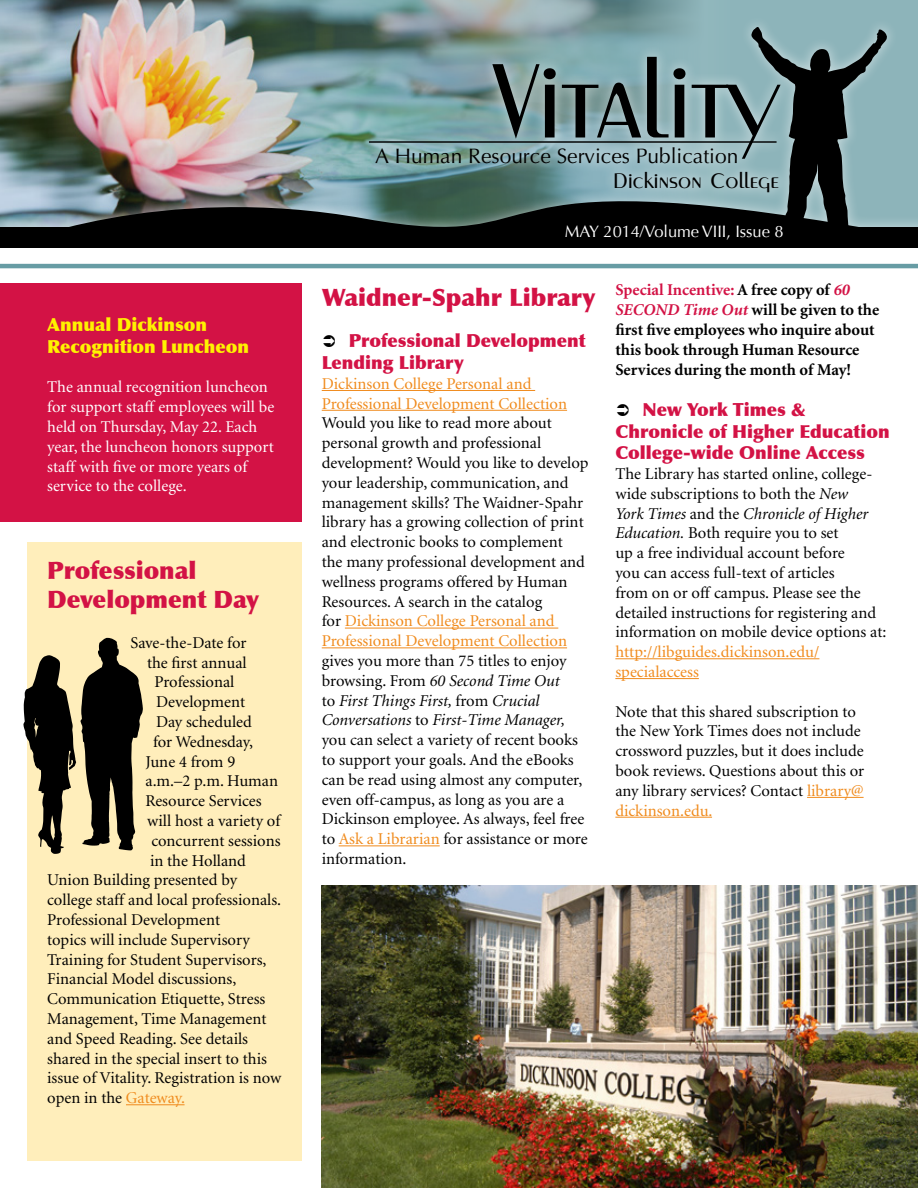
<style>
.page{position:relative;width:918px;height:1188px;background:#fff}
.page>*{position:absolute;margin:0;border:0;box-sizing:border-box;transform-origin:0 0}
.t1{font:104.7px "Metro";color:#000}
.t2{font:900 24px/28.8px "Optima";color:#d31245}
.t3{font:21px "Optima";color:#000}
.t4{font:21px "Metro";color:#000}
.t5{font:900 18px/21.6px "Optima";color:#d31245}
.t6{font:900 18px/21.6px "Optima";color:#fff200}
.t7{font:16.5px/19.8px "Minion";color:#000}
.t8{font:16.5px/19.8px "Minion";color:#fff}
.t9{font:700 16.5px/19.8px "Minion";color:#000}
.t10{font:16.5px/19.8px "Minion";color:#f08b1d}
.t11{font:16.5px "Optima";letter-spacing:-.005em;color:#fff}
.s1{color:#f08b1d}
.s2{font-style:italic}
.s3{color:#d31245}
.s4{font-style:italic;color:#d31245}
</style>
<div class="page">
<div style="left:27px;top:543px;width:275px;height:618px;background:#feb"></div>
<svg style="left:0;top:0;width:918px;height:15px;background:#829ea2"></svg>
<div style="left:0;top:284px;width:302px;height:238px;background:#d31245"></div>
<div style="left:0;top:15px;width:918px;height:245px;background:#fff;opacity:.5"></div>
<svg style="left:751px;top:27px;width:137px;height:128px;background:#61787c"></svg>
<img style="left:8px;top:155px;width:883px;height:72px">
<hr style="left:369px;top:141px;width:408px;height:2px;background:#000">
<div style="left:2px;top:227px;width:916px;height:20px;background:#000"></div>
<hr style="left:0;top:264px;width:918px;height:4px;background:#679ca4">
<div style="left:0;top:227px;width:17px;height:20px;background:#000"></div>
<hr style="left:126px;top:1104px;width:59px;height:1px;background:#f08b1d">
<svg style="left:23px;top:638px;width:120px;height:216px"></svg>
<hr style="left:322px;top:390px;width:213px;height:1px;background:#f08b1d">
<hr style="left:322px;top:410px;width:245px;height:1px;background:#f08b1d">
<hr style="left:345px;top:628px;width:213px;height:1px;background:#f08b1d">
<hr style="left:322px;top:647px;width:245px;height:1px;background:#f08b1d">
<hr style="left:339px;top:845px;width:101px;height:1px;background:#f08b1d">
<hr style="left:615px;top:658px;width:204px;height:1px;background:#f08b1d">
<hr style="left:615px;top:678px;width:84px;height:1px;background:#f08b1d">
<hr style="left:807px;top:797px;width:57px;height:1px;background:#f08b1d">
<hr style="left:615px;top:817px;width:97px;height:1px;background:#f08b1d">
<img style="left:322px;top:886px;width:596px;height:302px">
<p class="t6" style="left:47px;top:314px;width:203px">Annual Dickinson<br>Recognition Luncheon</p>
<p class="t8" style="left:47px;top:378px;width:229px">The annual recognition luncheon for support staff employees will be held on Thursday, May 22. Each year, the luncheon honors support staff with five or more years of service to the college.</p>
<h2 class="t2" style="left:47px;top:557px;width:213px">Professional<br>Development Day</h2>
<p class="t7" style="left:130px;top:633px;width:118px">Save-the-Date for</p>
<p class="t7" style="left:147px;top:653px;width:101px">the first annual</p>
<p class="t7" style="left:155px;top:673px;width:81px">Professional</p>
<p class="t7" style="left:156px;top:693px;width:91px">Development</p>
<p class="t7" style="left:156px;top:712px;width:97px">Day scheduled</p>
<p class="t7" style="left:153px;top:732px;width:102px">for Wednesday,</p>
<p class="t7" style="left:145px;top:752px;width:91px">June 4 from 9</p>
<p class="t7" style="left:145px;top:772px;width:134px">a.m.–2 p.m. Human</p>
<p class="t7" style="left:145px;top:792px;width:118px">Resource Services</p>
<p class="t7" style="left:147px;top:811px;width:135px">will host a variety of</p>
<p class="t7" style="left:152px;top:831px;width:131px">concurrent sessions</p>
<p class="t7" style="left:150px;top:851px;width:97px">in the Holland</p>
<p class="t7" style="left:47px;top:871px;width:191px">Union Building presented by</p>
<p class="t7" style="left:47px;top:891px;width:235px">college staff and local professionals.</p>
<p class="t7" style="left:47px;top:910px;width:174px">Professional Development</p>
<p class="t7" style="left:47px;top:930px;width:204px">topics will include Supervisory</p>
<p class="t7" style="left:47px;top:950px;width:221px">Training for Student Supervisors,</p>
<p class="t7" style="left:47px;top:970px;width:191px">Financial Model discussions,</p>
<p class="t7" style="left:47px;top:990px;width:220px">Communication Etiquette, Stress</p>
<p class="t7" style="left:47px;top:1009px;width:221px">Management, Time Management</p>
<p class="t7" style="left:47px;top:1029px;width:202px">and Speed Reading. See details</p>
<p class="t7" style="left:47px;top:1049px;width:221px">shared in the special insert to this</p>
<p class="t7" style="left:47px;top:1069px;width:235px">issue of Vitality. Registration is now</p>
<p class="t7" style="left:47px;top:1089px;width:139px">open in the <span class="s1">Gateway.</span></p>
<h1 class="t1" style="left:494px;top:41px;width:287px">Vitality</h1>
<p class="t4" style="left:614px;top:168px;width:167px">Dickinson College</p>
<p class="t11" style="left:565px;top:222px;width:220px">MAY 2014/Volume VIII, Issue 8</p>
<p class="t3" style="left:375px;top:143px;width:365px">A Human Resource Services Publication</p>
<h2 class="t2" style="left:322px;top:283px;width:275px">Waidner-Spahr Library</h2>
<p class="t5" style="left:322px;top:330px;width:265px;text-indent:27px">Professional Development<br>Lending Library</p>
<p class="t10" style="left:322px;top:374px;width:247px">Dickinson College Personal and<br>Professional Development Collection</p>
<p class="t7" style="left:322px;top:414px;width:268px">Would you like to read more about personal growth and professional development? Would you like to develop your leadership, communication, and management skills? The Waidner-Spahr library has a growing collection of print and electronic books to complement<br>the many professional development and wellness programs offered by Human Resources. A search in the catalog<br>for <span class="s1">Dickinson College Personal and Professional Development Collection</span></p>
<p class="t7" style="left:322px;top:651px;width:267px">gives you more than 75 titles to enjoy browsing. From <span class="s2">60 Second Time Out<br></span>to <span class="s2">First Things First,</span> from <span class="s2">Crucial Conversations</span> to <span class="s2">First-Time Manager, </span>you can select a variety of recent books to support your goals. And the eBooks can be read using almost any computer, even off-campus, as long as you are a Dickinson employee. As always, feel free to <span class="s1">Ask a Librarian</span> for assistance or more information.</p>
<p class="t9" style="left:615px;top:281px;width:265px"><span class="s3">Special Incentive:</span> A free copy of <span class="s4">60<br>SECOND Time Out</span> will be given to the first five employees who inquire about this book through Human Resource Services during the month of May!</p>
<p class="t5" style="left:615px;top:399px;width:276px;text-indent:27px">New York Times &amp;<br>Chronicle of Higher Education<br>College-wide Online Access</p>
<p class="t7" style="left:615px;top:464px;width:273px">The Library has started online, college&shy;wide subscriptions to both the <span class="s2">New<br>York Times</span> and the <span class="s2">Chronicle of Higher Education.</span> Both require you to set<br>up a free individual account before<br>you can access full-text of articles<br>from on or off campus. Please see the detailed instructions for registering and information on mobile device options at:</p>
<p class="t10" style="left:615px;top:643px;width:206px">http://libguides.dickinson.edu/ specialaccess</p>
<p class="t7" style="left:615px;top:702px;width:250px">Note that this shared subscription to the New York Times does not include crossword puzzles, but it does include book reviews. Questions about this or any library services? Contact <span class="s1">library@ dickinson.edu.</span></p>
</div>
